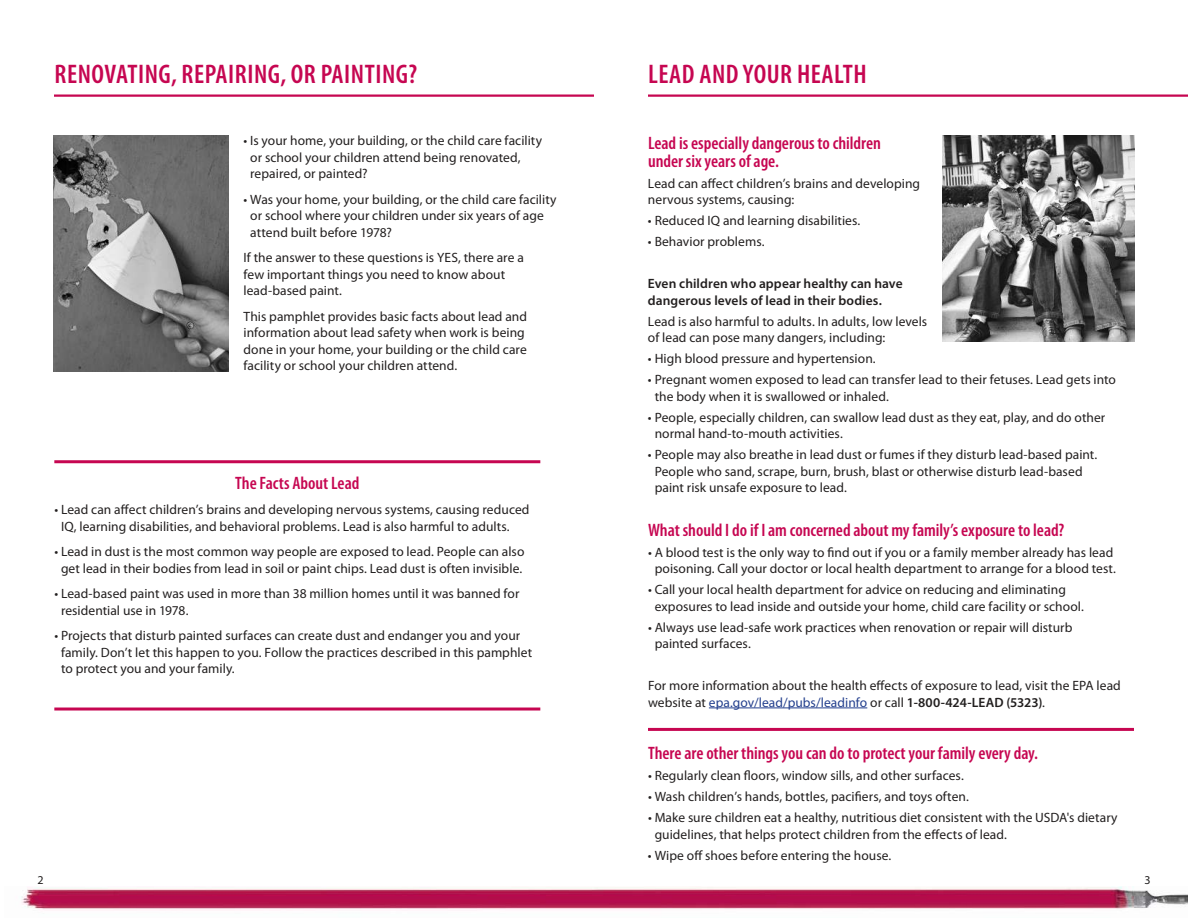
<style>
.page{position:relative;width:1188px;height:918px;background:#fff}
.page>*{position:absolute;margin:0;border:0;box-sizing:border-box;transform-origin:0 0}
.t1{font:600 condensed 27px "Myriad Pro";letter-spacing:.02em;color:#c60651}
.t2{font:600 condensed 18px/18px "Myriad Pro";color:#c60651}
.t3{font:13.5px/16.5px "Myriad Pro";letter-spacing:.005em;color:#221f1f}
.t4{font:600 13.5px/16.5px "Myriad Pro";letter-spacing:.005em;color:#221f1f}
.t5{font:12px "Myriad Pro";color:#221f1f}
.s1{color:#24408e}
.s2{font-weight:600}
</style>
<div class="page">
<hr style="left:54px;top:94px;width:540px;height:3px;background:#c60651">
<hr style="left:54px;top:460px;width:486px;height:3px;background:#c60651">
<hr style="left:54px;top:708px;width:486px;height:3px;background:#c60651">
<hr style="left:648px;top:94px;width:540px;height:3px;background:#c60651">
<hr style="left:709px;top:708px;width:158px;height:1px;background:#24408e">
<hr style="left:648px;top:728px;width:486px;height:3px;background:#c60651">
<img style="left:54px;top:135px;width:174px;height:236px">
<img style="left:943px;top:135px;width:192px;height:207px">
<img style="left:21px;top:887px;width:1167px;height:24px">
<h1 class="t1" style="left:55px;top:64px;width:364px">RENOVATING, REPAIRING, OR PAINTING?</h1>
<p class="t3" style="left:250px;top:132px;width:293px;text-indent:-7px">• Is your home, your building, or the child care facility or school your children attend being renovated, repaired, or painted?</p>
<p class="t3" style="left:250px;top:191px;width:308px;text-indent:-7px">• Was your home, your building, or the child care facility or school where your children under six years of age attend built before 1978?</p>
<p class="t3" style="left:244px;top:249px;width:282px">If the answer to these questions is YES, there are a few important things you need to know about lead-based paint.</p>
<p class="t3" style="left:244px;top:308px;width:285px">This pamphlet provides basic facts about lead and information about lead safety when work is being done in your home, your building or the child care facility or school your children attend.</p>
<h2 class="t2" style="left:235px;top:475px;width:126px">The Facts About Lead</h2>
<p class="t3" style="left:61px;top:501px;width:470px;text-indent:-7px">• Lead can affect children’s brains and developing nervous systems, causing reduced<br>IQ, learning disabilities, and behavioral problems. Lead is also harmful to adults.</p>
<p class="t3" style="left:54px;top:543px;width:472px;text-align:center">• Lead in dust is the most common way people are exposed to lead. People can also get lead in their bodies from lead in soil or paint chips. Lead dust is often invisible.</p>
<p class="t3" style="left:61px;top:585px;width:460px;text-indent:-7px">• Lead-based paint was used in more than 38 million homes until it was banned for residential use in 1978.</p>
<p class="t3" style="left:61px;top:627px;width:473px;text-indent:-7px">• Projects that disturb painted surfaces can create dust and endanger you and your family. Don’t let this happen to you. Follow the practices described in this pamphlet to protect you and your family.</p>
<h1 class="t1" style="left:648px;top:64px;width:220px">LEAD AND YOUR HEALTH</h1>
<h2 class="t2" style="left:648px;top:135px;width:235px">Lead is especially dangerous to children under six years of age.</h2>
<p class="t3" style="left:648px;top:175px;width:274px">Lead can affect children’s brains and developing nervous systems, causing:</p>
<p class="t3" style="left:648px;top:212px;width:214px">• Reduced IQ and learning disabilities.</p>
<p class="t3" style="left:648px;top:233px;width:118px">• Behavior problems.</p>
<p class="t4" style="left:648px;top:276px;width:256px">Even children who appear healthy can have dangerous levels of lead in their bodies.</p>
<p class="t3" style="left:648px;top:313px;width:281px">Lead is also harmful to adults. In adults, low levels of lead can pose many dangers, including:</p>
<p class="t3" style="left:648px;top:350px;width:229px">• High blood pressure and hypertension.</p>
<p class="t3" style="left:655px;top:371px;width:463px;text-indent:-7px">• Pregnant women exposed to lead can transfer lead to their fetuses. Lead gets into the body when it is swallowed or inhaled.</p>
<p class="t3" style="left:655px;top:409px;width:452px;text-indent:-7px">• People, especially children, can swallow lead dust as they eat, play, and do other normal hand-to-mouth activities.</p>
<p class="t3" style="left:655px;top:446px;width:444px;text-indent:-7px">• People may also breathe in lead dust or fumes if they disturb lead-based paint.<br>People who sand, scrape, burn, brush, blast or otherwise disturb lead-based paint risk unsafe exposure to lead.</p>
<h2 class="t2" style="left:648px;top:522px;width:418px">What should I do if I am concerned about my family’s exposure to lead?</h2>
<p class="t3" style="left:648px;top:544px;width:469px;text-align:center">• A blood test is the only way to find out if you or a family member already has lead poisoning. Call your doctor or local health department to arrange for a blood test.</p>
<p class="t3" style="left:655px;top:581px;width:431px;text-indent:-7px">• Call your local health department for advice on reducing and eliminating exposures to lead inside and outside your home, child care facility or school.</p>
<p class="t3" style="left:655px;top:619px;width:419px;text-indent:-7px">• Always use lead-safe work practices when renovation or repair will disturb painted surfaces.</p>
<p class="t3" style="left:648px;top:677px;width:474px">For more information about the health effects of exposure to lead, visit the EPA lead website at <span class="s1">epa.gov/lead/pubs/leadinfo</span> or call <span class="s2">1-800-424-LEAD (5323)</span>.</p>
<h2 class="t2" style="left:648px;top:746px;width:392px">There are other things you can do to protect your family every day.</h2>
<p class="t3" style="left:648px;top:767px;width:317px">• Regularly clean floors, window sills, and other surfaces.</p>
<p class="t3" style="left:648px;top:788px;width:322px">• Wash children’s hands, bottles, pacifiers, and toys often.</p>
<p class="t3" style="left:655px;top:809px;width:464px;text-indent:-7px">• Make sure children eat a healthy, nutritious diet consistent with the USDA's dietary guidelines, that helps protect children from the effects of lead.</p>
<p class="t3" style="left:648px;top:847px;width:245px">• Wipe off shoes before entering the house.</p>
<p class="t5" style="left:37px;top:873px;width:8px">2</p>
<p class="t5" style="left:1144px;top:872px;width:8px">3</p>
</div>
